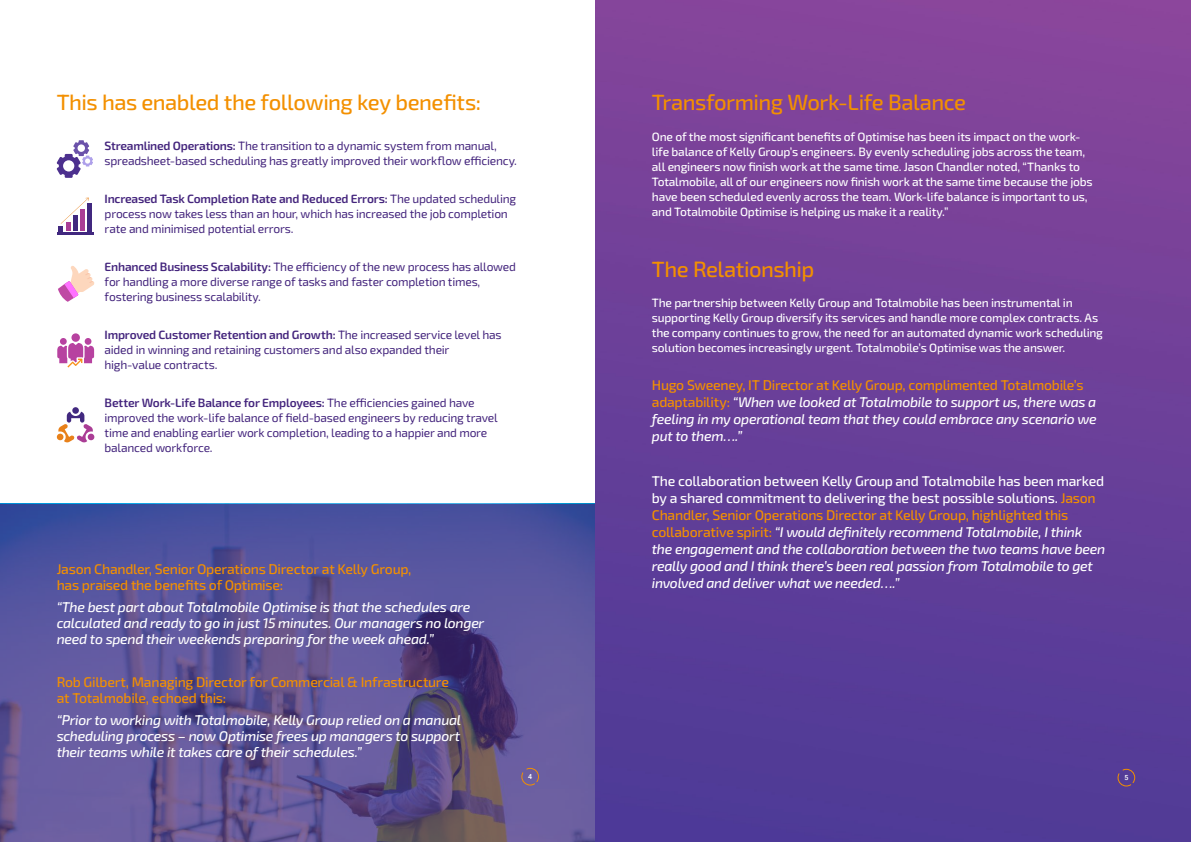
<style>
.page{position:relative;width:1191px;height:842px;background:#fff}
.page>*{position:absolute;margin:0;border:0;box-sizing:border-box;transform-origin:0 0}
.t1{font:500 22px "Exo 2";letter-spacing:-.02em;color:#f39000}
.t2{font:italic 500 14px/17px "Exo 2";letter-spacing:-.02em;color:#fff}
.t3{font:500 14px/16px "Exo 2";letter-spacing:-.02em;color:#f39000}
.t4{font:12px/15px "Exo 2";letter-spacing:-.02em;color:#44257d}
.t5{font:500 12px/15px "Exo 2";letter-spacing:-.015em;color:#fff}
.t6{font:500 7px "Roboto";color:#fff}
.s1{font-weight:600}
.s2{font-style:normal;color:#f39000}
.s3{font-style:normal}
</style>
<div class="page">
<svg style="left:0;top:504px;width:595px;height:338px;background:#5b5496"></svg>
<svg style="left:521px;top:768px;width:18px;height:17px"></svg>
<img style="left:595px;top:0;width:596px;height:842px">
<svg style="left:1117px;top:769px;width:18px;height:17px"></svg>
<hr style="left:88px;top:203px;width:4px;height:28px;background:#41287f">
<hr style="left:57px;top:232px;width:36px;height:2px;background:#41287f">
<svg style="left:59px;top:198px;width:30px;height:33px"></svg>
<div style="left:72px;top:407px;width:7px;height:7px;background:#41287f;border-radius:50%"></div>
<svg style="left:57px;top:412px;width:37px;height:31px"></svg>
<div style="left:71px;top:333px;width:9px;height:9px;background:#b742a0;border-radius:50%"></div>
<svg style="left:57px;top:338px;width:37px;height:29px"></svg>
<svg style="left:58px;top:266px;width:37px;height:36px"></svg>
<svg style="left:57px;top:140px;width:36px;height:38px"></svg>
<h1 class="t1" style="left:57px;top:86px;width:426px">This has enabled the following key benefits:</h1>
<p class="t4" style="left:105px;top:138px;width:414px"><span class="s1">Streamlined Operations:</span> The transition to a dynamic system from manual, spreadsheet-based scheduling has greatly improved their workflow efficiency.</p>
<p class="t4" style="left:105px;top:191px;width:413px"><span class="s1">Increased Task Completion Rate and Reduced Errors:</span> The updated scheduling process now takes less than an hour, which has increased the job completion rate and minimised potential errors.</p>
<p class="t4" style="left:105px;top:259px;width:413px"><span class="s1">Enhanced Business Scalability:</span> The efficiency of the new process has allowed for handling a more diverse range of tasks and faster completion times, fostering business scalability.</p>
<p class="t4" style="left:105px;top:327px;width:398px"><span class="s1">Improved Customer Retention and Growth:</span> The increased service level has aided in winning and retaining customers and also expanded their high-value contracts.</p>
<p class="t4" style="left:105px;top:395px;width:394px"><span class="s1">Better Work-Life Balance for Employees:</span> The efficiencies gained have improved the work-life balance of field-based engineers by reducing travel time and enabling earlier work completion, leading to a happier and more balanced workforce.</p>
<p class="t3" style="left:57px;top:560px;width:356px">Jason Chandler, Senior Operations Director at Kelly Group, has praised the benefits of Optimise:</p>
<p class="t2" style="left:57px;top:598px;width:429px;line-height:16px">“The best part about Totalmobile Optimise is that the schedules are calculated and ready to go in just 15 minutes. Our managers no longer need to spend their weekends preparing for the week ahead.”</p>
<p class="t3" style="left:57px;top:673px;width:394px">Rob Gilbert, Managing Director for Commercial &amp; Infrastructure at Totalmobile, echoed this:</p>
<p class="t2" style="left:57px;top:711px;width:406px;line-height:16px;text-align:justify">“Prior to working with Totalmobile, Kelly Group relied on a manual scheduling process – now Optimise frees up managers to support their teams while it takes care of their schedules.”</p>
<h1 class="t1" style="left:652px;top:86px;width:315px">Transforming Work-Life Balance</h1>
<p class="t5" style="left:652px;top:128px;width:442px">One of the most significant benefits of Optimise has been its impact on the work&shy;life balance of Kelly Group’s engineers. By evenly scheduling jobs across the team, all engineers now finish work at the same time. Jason Chandler noted, “Thanks to Totalmobile, all of our engineers now finish work at the same time because the jobs have been scheduled evenly across the team. Work-life balance is important to us, and Totalmobile Optimise is helping us make it a reality.”</p>
<h1 class="t1" style="left:652px;top:254px;width:164px">The Relationship</h1>
<p class="t5" style="left:652px;top:295px;width:453px">The partnership between Kelly Group and Totalmobile has been instrumental in supporting Kelly Group diversify its services and handle more complex contracts. As the company continues to grow, the need for an automated dynamic work scheduling solution becomes increasingly urgent. Totalmobile’s Optimise was the answer.</p>
<p class="t2" style="left:652px;top:376px;width:446px"><span class="s2">Hugo Sweeney, IT Director at Kelly Group, complimented Totalmobile’s adaptability:</span> “When we looked at Totalmobile to support us, there was a feeling in my operational team that they could embrace any scenario we put to them….”</p>
<p class="t2" style="left:652px;top:472px;width:455px"><span class="s3">The collaboration between Kelly Group and Totalmobile has been marked by a shared commitment to delivering the best possible solutions.</span> <span class="s2">Jason Chandler, Senior Operations Director at Kelly Group, highlighted this collaborative spirit:</span> “I would definitely recommend Totalmobile, I think the engagement and the collaboration between the two teams have been really good and I think there’s been real passion from Totalmobile to get involved and deliver what we needed….”</p>
<p class="t6" style="left:528px;top:772px;width:5px">4</p>
<p class="t6" style="left:1124px;top:773px;width:5px">5</p>
</div>
